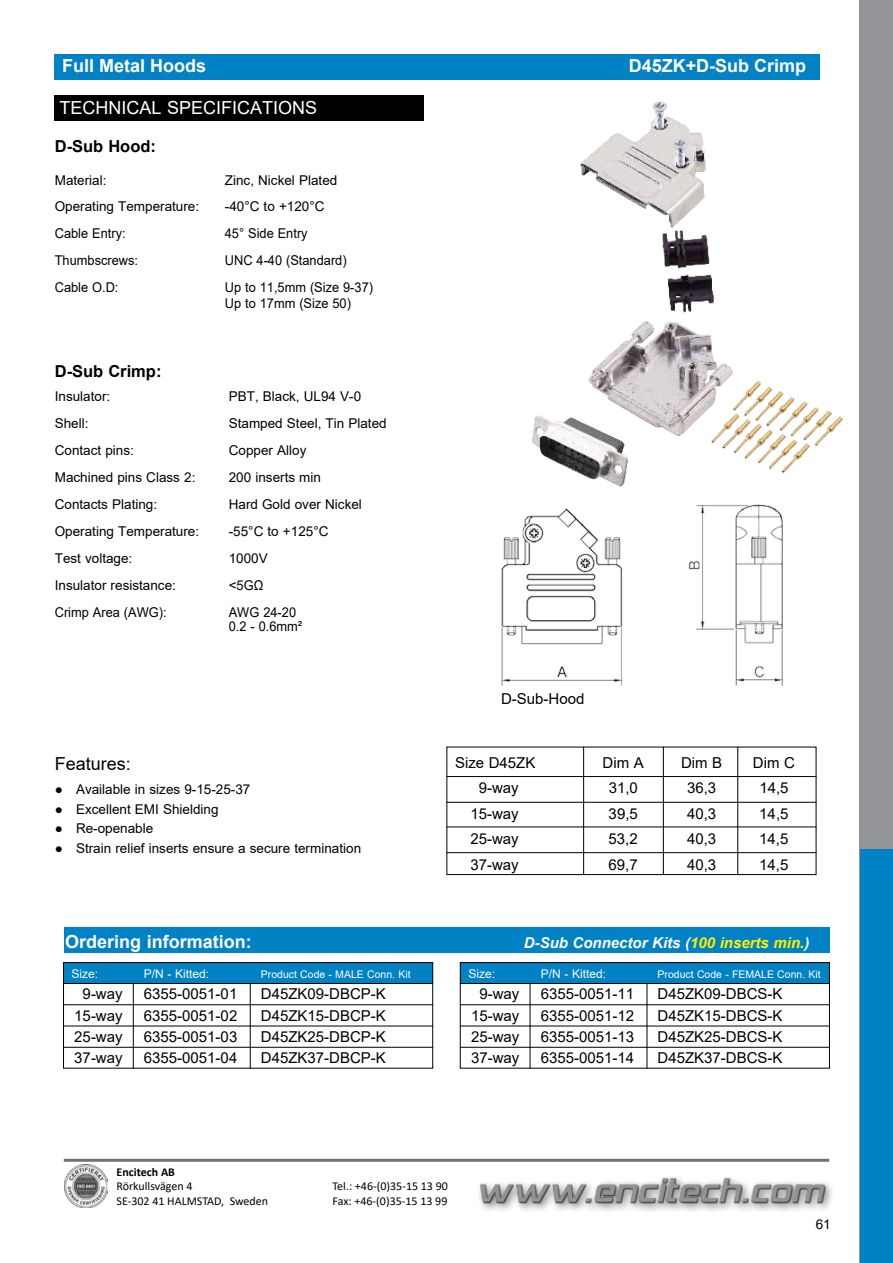
<style>
.page{position:relative;width:893px;height:1263px;background:#fff}
.page>*{position:absolute;margin:0;border:0;box-sizing:border-box;transform-origin:0 0}
.t1{font:700 18px "Arial";color:#fff}
.t2{font:18px "Arial";color:#fff}
.t3{font:18px "Arial";color:#000}
.t4{font:700 16.5px "Arial";color:#000}
.t5{font:15px "Arial";color:#000}
.t6{font:italic 700 15px "Arial";color:#fff}
.t7{font:13.5px "Arial";color:#000}
.t8{font:13.5px/16.2px "Arial";color:#000;scale:.95 1}
.t9{font:12px "Calibri";color:#000}
.t10{font:12px "Arial";color:#fff}
.t11{font:700 12px "Calibri";color:#000}
.t12{font:10.5px "Arial";color:#fff}
.s1{color:#fff200}
</style>
<div class="page">
<div style="left:859px;top:0;width:34px;height:1263px;background:#939598"></div>
<hr style="left:64px;top:1159px;width:765px;height:3px;background:#707273">
<div style="left:476px;top:1173px;width:360px;height:41px;background:#000;opacity:.5"></div>
<img style="left:477px;top:1177px;width:351px;height:27px">
<img style="left:65px;top:1164px;width:43px;height:43px">
<div style="left:860px;top:849px;width:33px;height:414px;background:#0082c4"></div>
<div style="left:54px;top:95px;width:370px;height:26px;background:#000"></div>
<div style="left:55px;top:54px;width:765px;height:26px;background:#0082c4"></div>
<img style="left:501px;top:518px;width:282px;height:168px">
<div style="left:446px;top:747px;width:370px;height:128px;background:#fff;border:1px solid #000"></div>
<hr style="left:446px;top:776px;width:370px;height:1px;background:#000">
<hr style="left:446px;top:802px;width:370px;height:1px;background:#000">
<hr style="left:446px;top:826px;width:370px;height:1px;background:#000">
<hr style="left:446px;top:852px;width:370px;height:1px;background:#000">
<hr style="left:663px;top:747px;width:1px;height:128px;background:#000">
<hr style="left:583px;top:747px;width:1px;height:128px;background:#000">
<hr style="left:737px;top:747px;width:1px;height:128px;background:#000">
<div style="left:63px;top:962px;width:370px;height:21px;background:#0082c4"></div>
<div style="left:63px;top:962px;width:370px;height:106px;border:1px solid #000"></div>
<hr style="left:63px;top:983px;width:370px;height:1px;background:#000">
<hr style="left:63px;top:1004px;width:370px;height:1px;background:#000">
<hr style="left:63px;top:1026px;width:370px;height:1px;background:#000">
<hr style="left:63px;top:1047px;width:370px;height:1px;background:#000">
<hr style="left:133px;top:983px;width:1px;height:85px;background:#000">
<hr style="left:250px;top:983px;width:1px;height:85px;background:#000">
<div style="left:64px;top:927px;width:766px;height:25px;background:#0082c4"></div>
<div style="left:460px;top:962px;width:370px;height:21px;background:#0082c4"></div>
<div style="left:460px;top:962px;width:370px;height:106px;border:1px solid #000"></div>
<hr style="left:460px;top:983px;width:370px;height:1px;background:#000">
<hr style="left:460px;top:1004px;width:370px;height:1px;background:#000">
<hr style="left:460px;top:1026px;width:370px;height:1px;background:#000">
<hr style="left:460px;top:1047px;width:370px;height:1px;background:#000">
<hr style="left:530px;top:983px;width:1px;height:85px;background:#000">
<hr style="left:647px;top:983px;width:1px;height:85px;background:#000">
<img style="left:526px;top:101px;width:317px;height:417px">
<h1 class="t1" style="left:62px;top:53px;width:146px">Full Metal Hoods</h1>
<h1 class="t1" style="left:629px;top:53px;width:179px">D45ZK+D-Sub Crimp</h1>
<h1 class="t2" style="left:60px;top:96px;width:259px">TECHNICAL SPECIFICATIONS</h1>
<p class="t4" style="left:55px;top:135px;width:103px">D-Sub Hood:</p>
<p class="t7" style="left:55px;top:171px;width:53px">Material:</p>
<p class="t7" style="left:225px;top:171px;width:114px">Zinc, Nickel Plated</p>
<p class="t7" style="left:55px;top:197px;width:146px">Operating Temperature:</p>
<p class="t7" style="left:225px;top:197px;width:101px">-40°C to +120°C</p>
<p class="t8" style="left:55px;top:225px;width:76px">Cable Entry:</p>
<p class="t8" style="left:225px;top:225px;width:89px">45° Side Entry</p>
<p class="t8" style="left:55px;top:252px;width:89px">Thumbscrews:</p>
<p class="t8" style="left:225px;top:252px;width:130px">UNC 4-40 (Standard)</p>
<p class="t8" style="left:55px;top:279px;width:69px">Cable O.D:</p>
<p class="t8" style="left:225px;top:279px;width:158px">Up to 11,5mm (Size 9-37)<br>Up to 17mm (Size 50)</p>
<p class="t4" style="left:55px;top:360px;width:108px">D-Sub Crimp:</p>
<p class="t7" style="left:55px;top:387px;width:57px">Insulator:</p>
<p class="t7" style="left:229px;top:387px;width:134px">PBT, Black, UL94 V-0</p>
<p class="t7" style="left:55px;top:414px;width:35px">Shell:</p>
<p class="t7" style="left:229px;top:414px;width:159px">Stamped Steel, Tin Plated</p>
<p class="t7" style="left:55px;top:441px;width:81px">Contact pins:</p>
<p class="t7" style="left:229px;top:441px;width:79px">Copper Alloy</p>
<p class="t7" style="left:55px;top:468px;width:142px">Machined pins Class 2:</p>
<p class="t7" style="left:229px;top:468px;width:94px">200 inserts min</p>
<p class="t7" style="left:55px;top:495px;width:104px">Contacts Plating:</p>
<p class="t7" style="left:229px;top:495px;width:135px">Hard Gold over Nickel</p>
<p class="t7" style="left:55px;top:522px;width:146px">Operating Temperature:</p>
<p class="t7" style="left:229px;top:522px;width:101px">-55°C to +125°C</p>
<p class="t7" style="left:55px;top:549px;width:79px">Test voltage:</p>
<p class="t7" style="left:229px;top:549px;width:41px">1000V</p>
<p class="t7" style="left:55px;top:576px;width:123px">Insulator resistance:</p>
<p class="t7" style="left:229px;top:576px;width:36px">&lt;5GΩ</p>
<p class="t8" style="left:55px;top:604px;width:119px">Crimp Area (AWG):</p>
<p class="t8" style="left:229px;top:606px;width:79px;line-height:13.5px">AWG 24-20<br>0.2 - 0.6mm²</p>
<h1 class="t3" style="left:55px;top:752px;width:78px">Features:</h1>
<p class="t7" style="left:55px;top:780px;width:197px">● Available in sizes 9-15-25-37</p>
<p class="t7" style="left:55px;top:800px;width:165px">● Excellent EMI Shielding</p>
<p class="t7" style="left:55px;top:819px;width:100px">● Re-openable</p>
<p class="t7" style="left:55px;top:839px;width:308px">● Strain relief inserts ensure a secure termination</p>
<p class="t5" style="left:501px;top:688px;width:85px">D-Sub-Hood</p>
<p class="t5" style="left:455px;top:752px;width:82px">Size D45ZK</p>
<p class="t5" style="left:603px;top:752px;width:43px">Dim A</p>
<p class="t5" style="left:681px;top:752px;width:43px">Dim B</p>
<p class="t5" style="left:753px;top:752px;width:44px">Dim C</p>
<p class="t5" style="left:479px;top:777px;width:42px">9-way</p>
<p class="t5" style="left:609px;top:777px;width:31px">31,0</p>
<p class="t5" style="left:687px;top:777px;width:31px">36,3</p>
<p class="t5" style="left:759px;top:777px;width:31px">14,5</p>
<p class="t5" style="left:470px;top:803px;width:50px">15-way</p>
<p class="t5" style="left:609px;top:803px;width:31px">39,5</p>
<p class="t5" style="left:687px;top:803px;width:31px">40,3</p>
<p class="t5" style="left:759px;top:803px;width:31px">14,5</p>
<p class="t5" style="left:470px;top:828px;width:50px">25-way</p>
<p class="t5" style="left:609px;top:828px;width:31px">53,2</p>
<p class="t5" style="left:687px;top:828px;width:31px">40,3</p>
<p class="t5" style="left:759px;top:828px;width:31px">14,5</p>
<p class="t5" style="left:470px;top:854px;width:50px">37-way</p>
<p class="t5" style="left:609px;top:854px;width:31px">69,7</p>
<p class="t5" style="left:687px;top:854px;width:31px">40,3</p>
<p class="t5" style="left:759px;top:854px;width:31px">14,5</p>
<h1 class="t1" style="left:65px;top:929px;width:188px">Ordering information:</h1>
<p class="t6" style="left:524px;top:932px;width:287px">D-Sub Connector Kits (<span class="s1">100 inserts min.</span>)</p>
<p class="t10" style="left:468px;top:965px;width:28px">Size:</p>
<p class="t10" style="left:541px;top:965px;width:67px">P/N - Kitted:</p>
<p class="t12" style="left:658px;top:967px;width:165px">Product Code - FEMALE Conn. Kit</p>
<p class="t5" style="left:479px;top:984px;width:42px">9-way</p>
<p class="t5" style="left:541px;top:984px;width:95px">6355-0051-11</p>
<p class="t5" style="left:658px;top:984px;width:127px">D45ZK09-DBCS-K</p>
<p class="t5" style="left:471px;top:1005px;width:50px">15-way</p>
<p class="t5" style="left:541px;top:1005px;width:95px">6355-0051-12</p>
<p class="t5" style="left:658px;top:1005px;width:127px">D45ZK15-DBCS-K</p>
<p class="t5" style="left:471px;top:1026px;width:50px">25-way</p>
<p class="t5" style="left:541px;top:1026px;width:95px">6355-0051-13</p>
<p class="t5" style="left:658px;top:1026px;width:127px">D45ZK25-DBCS-K</p>
<p class="t5" style="left:471px;top:1047px;width:50px">37-way</p>
<p class="t5" style="left:541px;top:1047px;width:95px">6355-0051-14</p>
<p class="t5" style="left:658px;top:1047px;width:127px">D45ZK37-DBCS-K</p>
<p class="t10" style="left:72px;top:965px;width:28px">Size:</p>
<p class="t10" style="left:144px;top:965px;width:67px">P/N - Kitted:</p>
<p class="t12" style="left:261px;top:967px;width:151px">Product Code - MALE Conn. Kit</p>
<p class="t5" style="left:83px;top:984px;width:42px">9-way</p>
<p class="t5" style="left:144px;top:984px;width:95px">6355-0051-01</p>
<p class="t5" style="left:261px;top:984px;width:127px">D45ZK09-DBCP-K</p>
<p class="t5" style="left:74px;top:1005px;width:50px">15-way</p>
<p class="t5" style="left:144px;top:1005px;width:95px">6355-0051-02</p>
<p class="t5" style="left:261px;top:1005px;width:127px">D45ZK15-DBCP-K</p>
<p class="t5" style="left:74px;top:1026px;width:50px">25-way</p>
<p class="t5" style="left:144px;top:1026px;width:95px">6355-0051-03</p>
<p class="t5" style="left:261px;top:1026px;width:127px">D45ZK25-DBCP-K</p>
<p class="t5" style="left:74px;top:1047px;width:50px">37-way</p>
<p class="t5" style="left:144px;top:1047px;width:95px">6355-0051-04</p>
<p class="t5" style="left:261px;top:1047px;width:127px">D45ZK37-DBCP-K</p>
<p class="t11" style="left:117px;top:1163px;width:60px">Encitech AB</p>
<p class="t9" style="left:117px;top:1178px;width:78px">Rörkullsvägen 4</p>
<p class="t9" style="left:333px;top:1178px;width:117px">Tel.: +46-(0)35-15 13 90</p>
<p class="t9" style="left:117px;top:1192px;width:153px">SE-302 41 HALMSTAD, Sweden</p>
<p class="t9" style="left:333px;top:1192px;width:116px">Fax: +46-(0)35-15 13 99</p>
<p class="t7" style="left:816px;top:1215px;width:17px">61</p>
</div>
